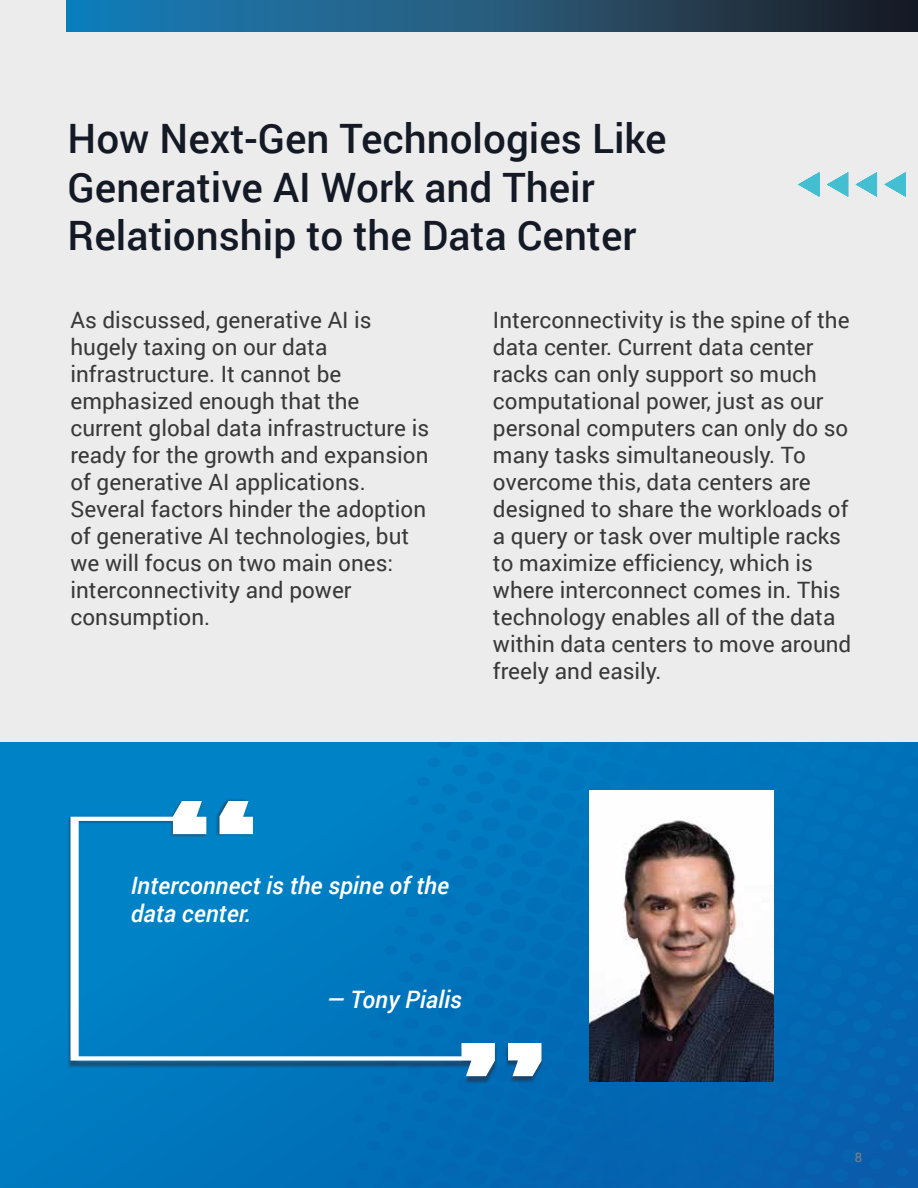
<style>
.page{position:relative;width:918px;height:1188px;background:#edecec}
.page>*{position:absolute;margin:0;border:0;box-sizing:border-box;transform-origin:0 0}
.t1{font:500 40.5px/48.6px "Roboto";color:#131a25}
.t2{font:italic 500 24px/28.5px "Roboto";color:#fff}
.t3{font:22.5px/27px "Roboto";color:#383838}
.t4{font:13.05px "Roboto";color:#808285}
</style>
<div class="page">
<svg style="left:66px;top:0;width:852px;height:32px;background:#205374"></svg>
<svg style="left:884px;top:172px;width:22px;height:25px"></svg>
<svg style="left:856px;top:172px;width:21px;height:25px"></svg>
<svg style="left:827px;top:172px;width:21px;height:25px"></svg>
<svg style="left:798px;top:172px;width:22px;height:25px"></svg>
<div style="left:0;top:742px;width:918px;height:446px;background:linear-gradient(to right,#0080c4,#0074bb)"></div>
<svg style="left:346px;top:790px;width:572px;height:398px;background:#0367b2"></svg>
<img style="left:68px;top:790px;width:526px;height:346px">
<svg style="left:71px;top:801px;width:471px;height:275px;background:#0f81c2"></svg>
<img style="left:590px;top:790px;width:183px;height:292px">
<h1 class="t1" style="left:68px;top:113px;width:601px">How Next-Gen Technologies Like<br>Generative AI Work and Their<br>Relationship to the Data Center</h1>
<p class="t3" style="left:70px;top:305px;width:360px">As discussed, generative AI is hugely taxing on our data infrastructure. It cannot be emphasized enough that the current global data infrastructure is ready for the growth and expansion of generative AI applications.<br>Several factors hinder the adoption of generative AI technologies, but we will focus on two main ones: interconnectivity and power consumption.</p>
<p class="t3" style="left:493px;top:305px;width:360px">Interconnectivity is the spine of the data center. Current data center racks can only support so much computational power, just as our personal computers can only do so many tasks simultaneously. To overcome this, data centers are designed to share the workloads of a query or task over multiple racks to maximize efficiency, which is where interconnect comes in. This technology enables all of the data within data centers to move around freely and easily.</p>
<p class="t2" style="left:131px;top:870px;width:320px">Interconnect is the spine of the data center.</p>
<p class="t2" style="left:326px;top:984px;width:137px">— Tony Pialis</p>
<p class="t4" style="left:855px;top:1149px;width:9px">8</p>
</div>
